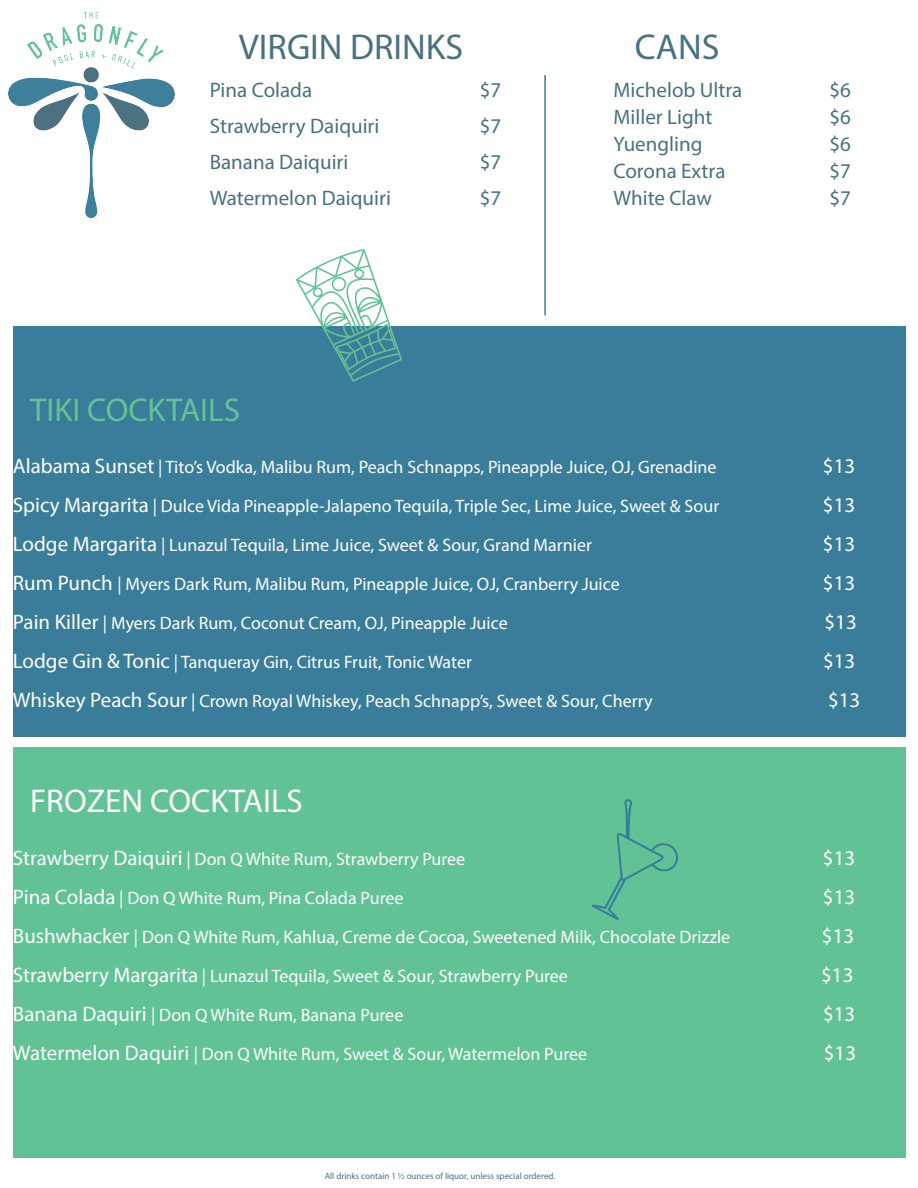
<style>
.page{position:relative;width:918px;height:1188px;background:#fff}
.page>*{position:absolute;margin:0;border:0;box-sizing:border-box;transform-origin:0 0}
.t1{font:36px "Myriad Pro";color:#4a7180}
.t2{font:36px "Myriad Pro";color:#497180}
.t3{font:33px "Myriad Pro";color:#fff}
.t4{font:33px "Myriad Pro";color:#63c295}
.t5{font:21px "Myriad Pro";color:#497180}
.t6{font:21px "Myriad Pro";color:#fff}
.t7{font:18px "Myriad Pro";color:#fff}
.t8{font:9px "Myriad Pro";color:#497180}
.s1{font-size:21px}
</style>
<div class="page">
<div style="left:13px;top:747px;width:892px;height:411px;background:#61c295"></div>
<svg style="left:592px;top:799px;width:86px;height:121px"></svg>
<div style="left:13px;top:326px;width:892px;height:411px;background:#397d9a"></div>
<svg style="left:296px;top:249px;width:106px;height:133px"></svg>
<img style="left:8px;top:11px;width:166px;height:207px">
<hr style="left:544px;top:75px;width:2px;height:240px;background:#397d9a">
<h1 class="t1" style="left:239px;top:24px;width:226px">VIRGIN DRINKS</h1>
<p class="t5" style="left:210px;top:77px;width:104px">Pina Colada</p>
<p class="t5" style="left:480px;top:77px;width:23px">$7</p>
<p class="t5" style="left:210px;top:113px;width:171px">Strawberry Daiquiri</p>
<p class="t5" style="left:480px;top:113px;width:23px">$7</p>
<p class="t5" style="left:210px;top:149px;width:140px">Banana Daiquiri</p>
<p class="t5" style="left:480px;top:149px;width:23px">$7</p>
<p class="t5" style="left:210px;top:185px;width:183px">Watermelon Daiquiri</p>
<p class="t5" style="left:480px;top:185px;width:23px">$7</p>
<h1 class="t2" style="left:635px;top:24px;width:86px">CANS</h1>
<p class="t5" style="left:613px;top:77px;width:130px">Michelob Ultra</p>
<p class="t5" style="left:829px;top:77px;width:23px">$6</p>
<p class="t5" style="left:613px;top:104px;width:100px">Miller Light</p>
<p class="t5" style="left:829px;top:104px;width:23px">$6</p>
<p class="t5" style="left:613px;top:131px;width:90px">Yuengling</p>
<p class="t5" style="left:829px;top:131px;width:23px">$6</p>
<p class="t5" style="left:613px;top:158px;width:114px">Corona Extra</p>
<p class="t5" style="left:829px;top:158px;width:23px">$7</p>
<p class="t5" style="left:613px;top:185px;width:100px">White Claw</p>
<p class="t5" style="left:829px;top:185px;width:23px">$7</p>
<h2 class="t4" style="left:30px;top:389px;width:211px">TIKI COCKTAILS</h2>
<p class="t7" style="left:13px;top:456px;width:705px"><span class="s1">Alabama Sunset</span> | Tito’s Vodka, Malibu Rum, Peach Schnapps, Pineapple Juice, OJ, Grenadine</p>
<p class="t6" style="left:823px;top:453px;width:34px">$13</p>
<p class="t7" style="left:13px;top:495px;width:708px"><span class="s1">Spicy Margarita</span> | Dulce Vida Pineapple-Jalapeno Tequila, Triple Sec, Lime Juice, Sweet &amp; Sour</p>
<p class="t6" style="left:823px;top:492px;width:34px">$13</p>
<p class="t7" style="left:13px;top:534px;width:581px"><span class="s1">Lodge Margarita</span> | Lunazul Tequila, Lime Juice, Sweet &amp; Sour, Grand Marnier</p>
<p class="t6" style="left:823px;top:531px;width:34px">$13</p>
<p class="t7" style="left:13px;top:573px;width:608px"><span class="s1">Rum Punch</span> | Myers Dark Rum, Malibu Rum, Pineapple Juice, OJ, Cranberry Juice</p>
<p class="t6" style="left:823px;top:570px;width:34px">$13</p>
<p class="t7" style="left:13px;top:612px;width:496px"><span class="s1">Pain Killer</span> | Myers Dark Rum, Coconut Cream, OJ, Pineapple Juice</p>
<p class="t6" style="left:824px;top:609px;width:34px">$13</p>
<p class="t7" style="left:13px;top:651px;width:461px"><span class="s1">Lodge Gin &amp; Tonic</span> | Tanqueray Gin, Citrus Fruit, Tonic Water</p>
<p class="t6" style="left:823px;top:648px;width:34px">$13</p>
<p class="t7" style="left:13px;top:690px;width:641px"><span class="s1">Whiskey Peach Sour</span> | Crown Royal Whiskey, Peach Schnapp’s, Sweet &amp; Sour, Cherry</p>
<p class="t6" style="left:828px;top:687px;width:34px">$13</p>
<h2 class="t3" style="left:30px;top:780px;width:274px">FROZEN COCKTAILS</h2>
<p class="t7" style="left:13px;top:848px;width:454px"><span class="s1">Strawberry Daiquiri</span> | Don Q White Rum, Strawberry Puree</p>
<p class="t6" style="left:823px;top:845px;width:34px">$13</p>
<p class="t7" style="left:13px;top:887px;width:392px"><span class="s1">Pina Colada</span> | Don Q White Rum, Pina Colada Puree</p>
<p class="t6" style="left:823px;top:884px;width:34px">$13</p>
<p class="t7" style="left:13px;top:926px;width:719px"><span class="s1">Bushwhacker</span> | Don Q White Rum, Kahlua, Creme de Cocoa, Sweetened Milk, Chocolate Drizzle</p>
<p class="t6" style="left:822px;top:923px;width:34px">$13</p>
<p class="t7" style="left:13px;top:965px;width:557px"><span class="s1">Strawberry Margarita</span> | Lunazul Tequila, Sweet &amp; Sour, Strawberry Puree</p>
<p class="t6" style="left:821px;top:962px;width:34px">$13</p>
<p class="t7" style="left:13px;top:1004px;width:392px"><span class="s1">Banana Daquiri</span> | Don Q White Rum, Banana Puree</p>
<p class="t6" style="left:823px;top:1001px;width:34px">$13</p>
<p class="t7" style="left:13px;top:1043px;width:576px"><span class="s1">Watermelon Daquiri</span> | Don Q White Rum, Sweet &amp; Sour, Watermelon Puree</p>
<p class="t6" style="left:824px;top:1040px;width:34px">$13</p>
<p class="t8" style="left:325px;top:1171px;width:232px">All drinks contain 1 ½ ounces of liquor, unless special ordered.</p>
</div>
